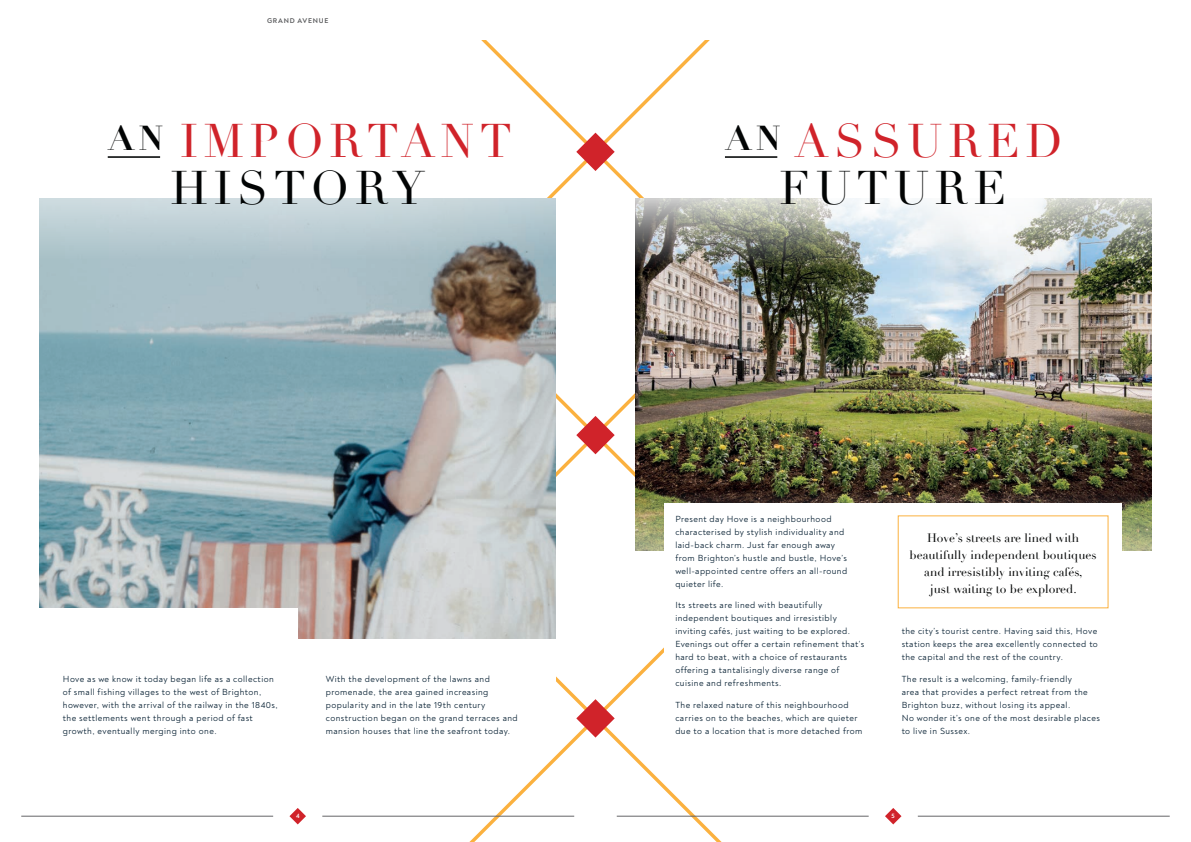
<style>
.page{position:relative;width:1191px;height:842px;background:#fff}
.page>*{position:absolute;margin:0;border:0;box-sizing:border-box;transform-origin:0 0}
.t1{font:46.1px "Didot";letter-spacing:.125em;color:#d0232a}
.t2{font:46.1px "Didot";letter-spacing:.125em;color:#020404}
.t3{font:700 33.8px "Didot";color:#020404}
.t4{font:12px/17px "Didot";color:#020404;text-align:center}
.t5{font:9px/13px "Noah";letter-spacing:.05em;color:#001b2e}
.t6{font:700 7px "Noah";letter-spacing:.11em;color:#57585a}
.t7{font:700 6.5px "Noah";color:#fff}
</style>
<div class="page">
<svg style="left:448px;top:40px;width:295px;height:159px"></svg>
<svg style="left:576px;top:133px;width:38px;height:38px"></svg>
<svg style="left:556px;top:393px;width:79px;height:84px"></svg>
<svg style="left:576px;top:416px;width:38px;height:38px"></svg>
<svg style="left:448px;top:647px;width:295px;height:195px"></svg>
<svg style="left:576px;top:699px;width:38px;height:38px"></svg>
<img style="left:40px;top:260px;width:516px;height:379px">
<img style="left:635px;top:269px;width:516px;height:220px">
<svg style="left:40px;top:199px;width:516px;height:61px"></svg>
<img style="left:635px;top:489px;width:516px;height:62px">
<img style="left:635px;top:199px;width:516px;height:70px">
<div style="left:664px;top:503px;width:458px;height:247px;background:#fff"></div>
<hr style="left:108px;top:156px;width:52px;height:2px;background:#020404">
<hr style="left:725px;top:156px;width:52px;height:2px;background:#020404">
<div style="left:0;top:608px;width:298px;height:139px;background:#fff"></div>
<div style="left:164px;top:639px;width:392px;height:82px;background:#fff"></div>
<svg style="left:289px;top:808px;width:17px;height:16px"></svg>
<svg style="left:885px;top:808px;width:16px;height:16px"></svg>
<hr style="left:21px;top:816px;width:252px;height:1px;background:#656567">
<hr style="left:322px;top:816px;width:252px;height:1px;background:#656567">
<hr style="left:617px;top:816px;width:251px;height:1px;background:#656567">
<hr style="left:917px;top:816px;width:252px;height:1px;background:#656567">
<p class="t6" style="left:267px;top:16px;width:63px">GRAND AVENUE</p>
<h1 class="t1" style="left:180px;top:113px;width:333px">IMPORTANT</h1>
<h1 class="t2" style="left:170px;top:161px;width:256px">HISTORY</h1>
<h1 class="t1" style="left:794px;top:113px;width:270px">ASSURED</h1>
<h1 class="t2" style="left:779px;top:161px;width:228px">FUTURE</h1>
<h2 class="t3" style="left:109px;top:117px;width:56px">AN</h2>
<h2 class="t3" style="left:726px;top:117px;width:56px">AN</h2>
<p class="t5" style="left:63px;top:672px;width:216px">Hove as we know it today began life as a collection of small fishing villages to the west of Brighton, however, with the arrival of the railway in the 1840s, the settlements went through a period of fast growth, eventually merging into one.</p>
<p class="t5" style="left:326px;top:672px;width:193px">With the development of the lawns and promenade, the area gained increasing popularity and in the late 19th century construction began on the grand terraces and mansion houses that line the seafront today.</p>
<p class="t5" style="left:675px;top:512px;width:173px">Present day Hove is a neighbourhood characterised by stylish individuality and laid-back charm. Just far enough away from Brighton’s hustle and bustle, Hove’s well-appointed centre offers an all-round quieter life.</p>
<p class="t5" style="left:675px;top:599px;width:191px">Its streets are lined with beautifully independent boutiques and irresistibly inviting cafés, just waiting to be explored.<br>Evenings out offer a certain refinement that’s hard to beat, with a choice of restaurants offering a tantalisingly diverse range of cuisine and refreshments.</p>
<p class="t5" style="left:675px;top:698px;width:189px">The relaxed nature of this neighbourhood carries on to the beaches, which are quieter due to a location that is more detached from</p>
<h3 class="t4" style="left:909px;top:530px;width:188px">Hove’s streets are lined with beautifully independent boutiques and irresistibly inviting cafés,<br>just waiting to be explored.</h3>
<p class="t5" style="left:901px;top:625px;width:198px;text-align:justify">the city’s tourist centre. Having said this, Hove station keeps the area excellently connected to the capital and the rest of the country.</p>
<p class="t5" style="left:901px;top:672px;width:200px">The result is a welcoming, family-friendly<br>area that provides a perfect retreat from the Brighton buzz, without losing its appeal.<br>No wonder it’s one of the most desirable places to live in Sussex.</p>
<p class="t7" style="left:296px;top:812px;width:5px">4</p>
<p class="t7" style="left:891px;top:812px;width:5px">5</p>
</div>
